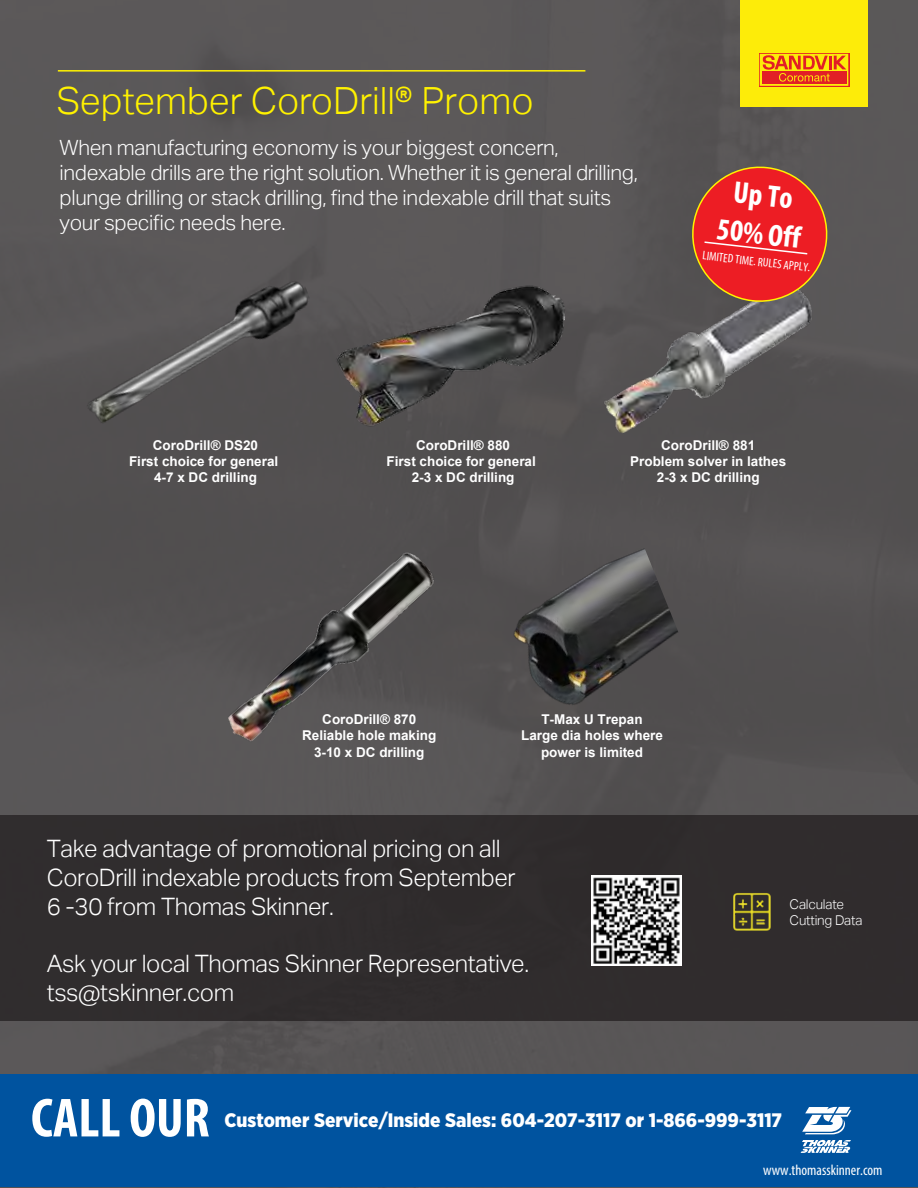
<style>
.page{position:relative;width:918px;height:1188px;background:#585656}
.page>*{position:absolute;margin:0;border:0;box-sizing:border-box;transform-origin:0 0}
.t1{font:700 condensed 55.5px "Myriad Pro";color:#fff}
.t2{font:300 37.5px "Aktiv Grotesk";color:#fff200}
.t3{font:700 condensed 30.9px/38.4px "Myriad Pro";color:#fff;text-align:center}
.t4{font:300 24px/28.8px "Aktiv Grotesk";letter-spacing:-.015em;color:#fff}
.t5{font:300 21px/25.2px "Aktiv Grotesk";letter-spacing:-.015em;color:#fff}
.t6{font:900 19.5px "Gotham Narrow";color:#fff}
.t7{font:condensed 15px "Myriad Pro";color:#fff}
.t8{font:700 13.5px/16.2px "Arial";color:#fff;text-align:center}
.t9{font:300 13.5px/16.2px "Aktiv Grotesk";letter-spacing:-.015em;color:#fff}
.t10{font:condensed 12.45px "Myriad Pro";color:#fff}
</style>
<div class="page">
<img style="left:87px;top:281px;width:222px;height:143px">
<img style="left:336px;top:285px;width:229px;height:142px">
<img style="left:604px;top:305px;width:208px;height:128px">
<img style="left:513px;top:548px;width:166px;height:176px">
<img style="left:228px;top:553px;width:206px;height:189px">
<hr style="left:58px;top:70px;width:527px;height:2px;background:#fff200">
<div style="left:740px;top:0;width:128px;height:107px;background:#fdec09"></div>
<svg style="left:759px;top:53px;width:90px;height:34px"></svg>
<div style="left:760px;top:54px;width:88px;height:32px;background:#fdec09"></div>
<div style="left:762px;top:71px;width:84px;height:13px;background:#e21f26"></div>
<svg style="left:763px;top:55px;width:83px;height:27px"></svg>
<div style="left:0;top:816px;width:918px;height:205px;background:#302c2d"></div>
<div style="left:0;top:1074px;width:918px;height:113px;background:#00539f"></div>
<div style="left:797px;top:1100px;width:59px;height:59px;border:1px solid #00539f;border-radius:4px"></div>
<svg style="left:802px;top:1107px;width:49px;height:27px"></svg>
<svg style="left:801px;top:1140px;width:50px;height:13px"></svg>
<img style="left:733px;top:893px;width:37px;height:38px">
<img style="left:592px;top:876px;width:90px;height:90px">
<svg style="left:692px;top:166px;width:136px;height:139px"></svg>
<h2 class="t2" style="left:56px;top:79px;width:479px">September CoroDrill® Promo</h2>
<h3 class="t5" style="left:60px;top:135px;width:580px">When manufacturing economy is your biggest concern, indexable drills are the right solution. Whether it is general drilling, plunge drilling or stack drilling, find the indexable drill that suits your specific needs here.</h3>
<h3 class="t3" style="left:723px;top:171px;width:86px;rotate:6deg">Up To<br>50% Off</h3>
<p class="t10" style="left:703px;top:248px;width:110px;rotate:6deg">LIMITED TIME. RULES APPLY.</p>
<p class="t8" style="left:129px;top:437px;width:151px">CoroDrill® DS20<br>First choice for general<br>4-7 x DC drilling</p>
<p class="t8" style="left:387px;top:437px;width:151px">CoroDrill® 880<br>First choice for general<br>2-3 x DC drilling</p>
<p class="t8" style="left:630px;top:437px;width:158px">CoroDrill® 881<br>Problem solver in lathes<br>2-3 x DC drilling</p>
<p class="t8" style="left:302px;top:712px;width:136px">CoroDrill® 870<br>Reliable hole making<br>3-10 x DC drilling</p>
<p class="t8" style="left:521px;top:712px;width:143px">T-Max U Trepan<br>Large dia holes where power is limited</p>
<h3 class="t4" style="left:47px;top:834px;width:470px">Take advantage of promotional pricing on all<br>CoroDrill indexable products from September<br>6 -30 from Thomas Skinner.</h3>
<h3 class="t4" style="left:47px;top:950px;width:484px">Ask your local Thomas Skinner Representative. tss@tskinner.com</h3>
<p class="t9" style="left:790px;top:897px;width:74px">Calculate<br>Cutting Data</p>
<h1 class="t1" style="left:31px;top:1083px;width:180px">CALL OUR</h1>
<h3 class="t6" style="left:225px;top:1107px;width:559px">Customer Service/Inside Sales: 604-207-3117 or 1-866-999-3117</h3>
<p class="t7" style="left:763px;top:1161px;width:121px">www.thomasskinner.com</p>
</div>
